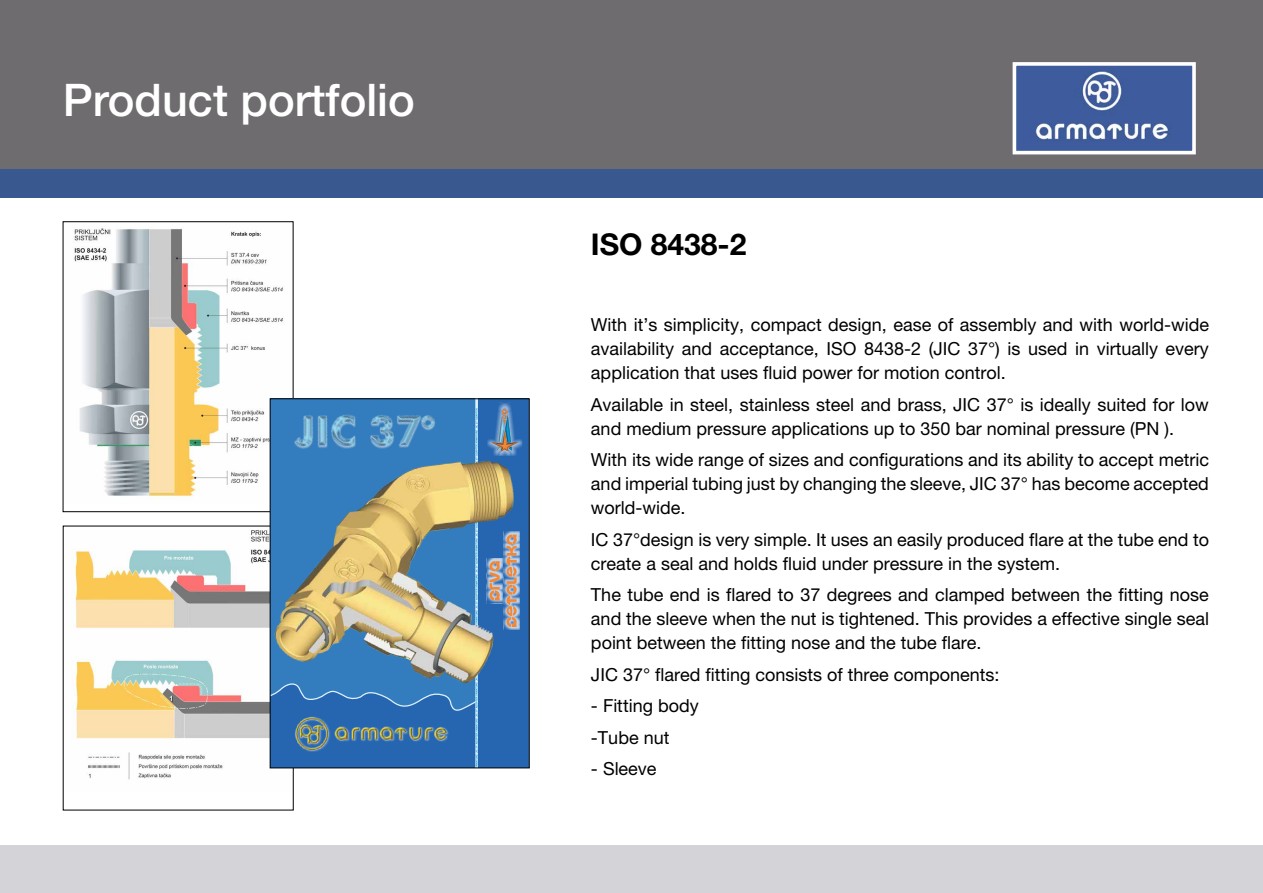
<style>
.page{position:relative;width:1263px;height:893px;background:#fff}
.page>*{position:absolute;margin:0;border:0;box-sizing:border-box;transform-origin:0 0}
.t1{font:500 45px "Helvetica Neue LT Pro";color:#fff}
.t2{font:700 30px "Helvetica Neue LT Pro";color:#000}
.t3{font:18px/24px "Helvetica Neue LT Pro";color:#000;text-align:justify}
</style>
<div class="page">
<div style="left:0;top:0;width:1263px;height:176px;background:#6f6c70"></div>
<div style="left:0;top:169px;width:1263px;height:28px;background:#39588f"></div>
<div style="left:0;top:845px;width:1263px;height:48px;background:#d4d4d8"></div>
<img style="left:1018px;top:67px;width:173px;height:82px">
<div style="left:1013px;top:62px;width:183px;height:92px;border:4px solid #fff"></div>
<img style="left:74px;top:228px;width:217px;height:276px">
<img style="left:71px;top:528px;width:220px;height:252px">
<div style="left:270px;top:399px;width:259px;height:369px;background:#2666b0"></div>
<img style="left:275px;top:404px;width:193px;height:4px">
<div style="left:487px;top:403px;width:36px;height:53px;background:#fff;opacity:.95"></div>
<svg style="left:491px;top:409px;width:27px;height:43px"></svg>
<hr style="left:475px;top:399px;width:3px;height:369px;background:#e0f2fc">
<img style="left:479px;top:460px;width:41px;height:213px">
<img style="left:272px;top:408px;width:207px;height:358px">
<img style="left:272px;top:703px;width:198px;height:62px">
<h1 class="t1" style="left:63px;top:74px;width:353px">Product portfolio</h1>
<h2 class="t2" style="left:591px;top:226px;width:157px">ISO 8438-2</h2>
<p class="t3" style="left:591px;top:313px;width:619px">With it’s simplicity, compact design, ease of assembly and with world-wide availability and acceptance, ISO 8438-2 (JIC 37°) is used in virtually every application that uses fluid power for motion control.</p>
<p class="t3" style="left:591px;top:392px;width:619px">Available in steel, stainless steel and brass, JIC 37° is ideally suited for low and medium pressure applications up to 350 bar nominal pressure (PN ).</p>
<p class="t3" style="left:591px;top:448px;width:619px">With its wide range of sizes and configurations and its ability to accept metric and imperial tubing just by changing the sleeve, JIC 37° has become accepted world-wide.</p>
<p class="t3" style="left:591px;top:527px;width:619px">IC 37°design is very simple. It uses an easily produced flare at the tube end to create a seal and holds fluid under pressure in the system.</p>
<p class="t3" style="left:591px;top:583px;width:619px">The tube end is flared to 37 degrees and clamped between the fitting nose and the sleeve when the nut is tightened. This provides a effective single seal point between the fitting nose and the tube flare.</p>
<p class="t3" style="left:591px;top:662px;width:410px">JIC 37° flared fitting consists of three components:</p>
<p class="t3" style="left:591px;top:690px;width:109px;line-height:31.5px">- Fitting body -Tube nut</p>
<p class="t3" style="left:591px;top:757px;width:67px">- Sleeve</p>
</div>
